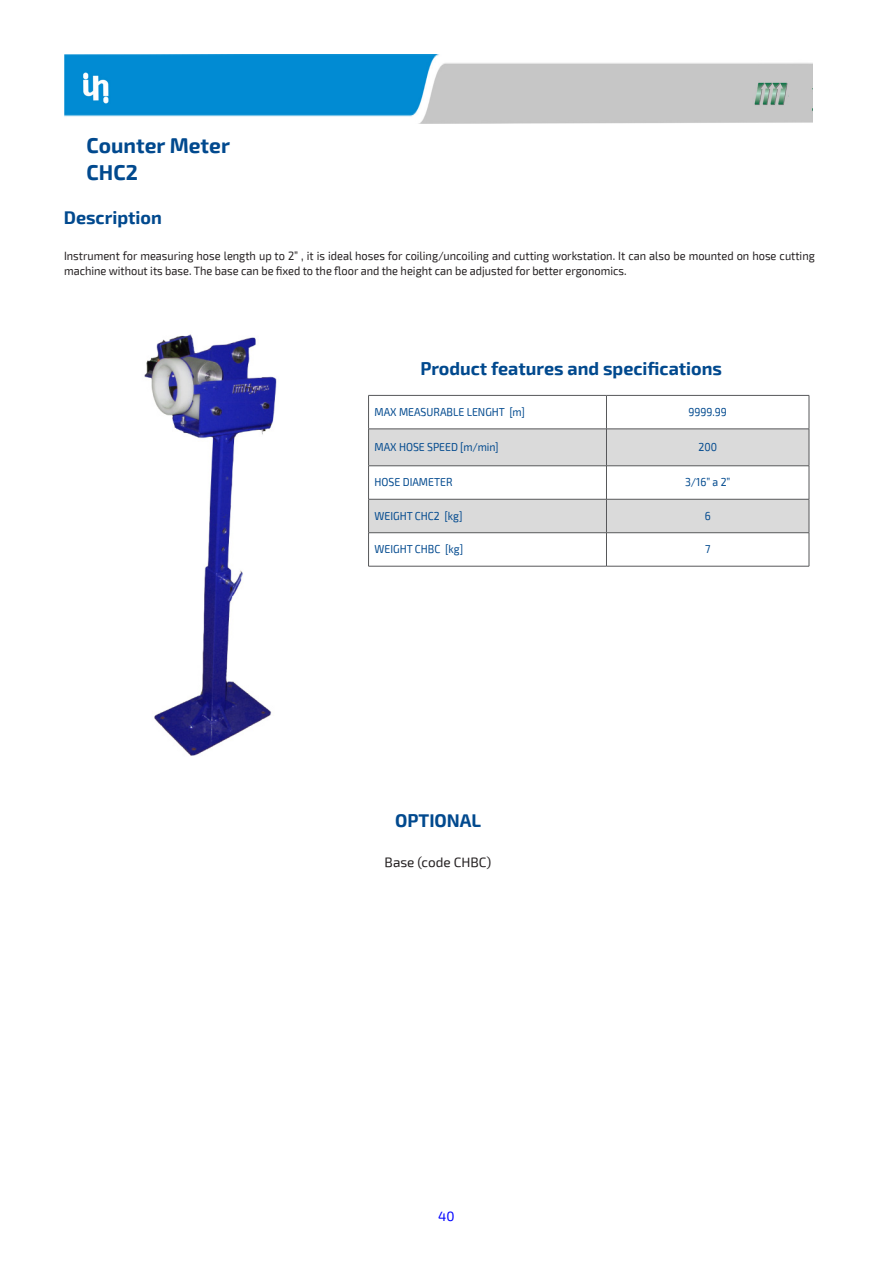
<style>
.page{position:relative;width:893px;height:1263px;background:#fff}
.page>*{position:absolute;margin:0;border:0;box-sizing:border-box;transform-origin:0 0}
.Codice_tubo{font:700 21px "Exo 2";color:#01498e}
.t1{font:700 18px "Exo 2";color:#01498e}
.t2{font:13.5px "Exo 2";color:#231f20}
.t3{font:13.5px "Exo 2";color:#00f}
.t4{font:12px/14.4px "Exo 2";color:#231f20;scale:.92 1}
.Corpo_Tabella_Catalo{font:11.55px "Exo 2";color:#01498e;scale:.91 1}
</style>
<div class="page">
<img style="left:64px;top:55px;width:749px;height:69px">
<img style="left:144px;top:334px;width:133px;height:422px">
<svg style="left:369px;top:396px;width:440px;height:170px"></svg>
<svg style="left:369px;top:430px;width:440px;height:102px;fill:#dadada"></svg>
<hr style="left:368px;top:395px;width:238px;height:1px;background:#57585a">
<hr style="left:368px;top:396px;width:1px;height:33px;background:#57585a">
<hr style="left:606px;top:395px;width:203px;height:1px;background:#57585a">
<hr style="left:606px;top:396px;width:1px;height:33px;background:#57585a">
<hr style="left:809px;top:396px;width:1px;height:33px;background:#57585a">
<hr style="left:368px;top:429px;width:238px;height:1px;background:#57585a">
<hr style="left:368px;top:429px;width:1px;height:37px;background:#57585a">
<hr style="left:606px;top:429px;width:203px;height:1px;background:#57585a">
<hr style="left:606px;top:429px;width:1px;height:37px;background:#57585a">
<hr style="left:809px;top:429px;width:1px;height:37px;background:#57585a">
<hr style="left:368px;top:465px;width:238px;height:1px;background:#57585a">
<hr style="left:368px;top:466px;width:1px;height:33px;background:#57585a">
<hr style="left:606px;top:465px;width:203px;height:1px;background:#57585a">
<hr style="left:606px;top:466px;width:1px;height:33px;background:#57585a">
<hr style="left:809px;top:466px;width:1px;height:33px;background:#57585a">
<hr style="left:368px;top:499px;width:238px;height:1px;background:#57585a">
<hr style="left:368px;top:499px;width:1px;height:33px;background:#57585a">
<hr style="left:606px;top:499px;width:203px;height:1px;background:#57585a">
<hr style="left:606px;top:499px;width:1px;height:33px;background:#57585a">
<hr style="left:809px;top:499px;width:1px;height:33px;background:#57585a">
<hr style="left:368px;top:532px;width:238px;height:1px;background:#57585a">
<hr style="left:368px;top:533px;width:1px;height:33px;background:#57585a">
<hr style="left:606px;top:532px;width:203px;height:1px;background:#57585a">
<hr style="left:606px;top:533px;width:1px;height:33px;background:#57585a">
<hr style="left:809px;top:533px;width:1px;height:33px;background:#57585a">
<hr style="left:368px;top:566px;width:238px;height:1px;background:#57585a">
<hr style="left:606px;top:566px;width:203px;height:1px;background:#57585a">
<p class="Codice_tubo" style="left:87px;top:133px;width:145px">Counter Meter</p>
<p class="Codice_tubo" style="left:87px;top:160px;width:53px">CHC2</p>
<p class="t1" style="left:64px;top:206px;width:100px">Description</p>
<p class="t4" style="left:64px;top:249px;width:818px">Instrument for measuring hose length up to 2” , it is ideal hoses for coiling/uncoiling and cutting workstation. It can also be mounted on hose cutting machine without its base. The base can be fixed to the floor and the height can be adjusted for better ergonomics.</p>
<p class="t1" style="left:420px;top:358px;width:303px">Product features and specifications</p>
<p class="Corpo_Tabella_Catalo" style="left:375px;top:405px;width:167px">MAX MEASURABLE LENGHT [m]</p>
<p class="Corpo_Tabella_Catalo" style="left:688px;top:405px;width:44px">9999.99</p>
<p class="Corpo_Tabella_Catalo" style="left:375px;top:440px;width:138px">MAX HOSE SPEED [m/min]</p>
<p class="Corpo_Tabella_Catalo" style="left:698px;top:440px;width:22px">200</p>
<p class="Corpo_Tabella_Catalo" style="left:375px;top:475px;width:87px">HOSE DIAMETER</p>
<p class="Corpo_Tabella_Catalo" style="left:685px;top:475px;width:51px">3/16” a 2”</p>
<p class="Corpo_Tabella_Catalo" style="left:375px;top:509px;width:98px">WEIGHT CHC2 [kg]</p>
<p class="Corpo_Tabella_Catalo" style="left:705px;top:509px;width:8px">6</p>
<p class="Corpo_Tabella_Catalo" style="left:375px;top:542px;width:99px">WEIGHT CHBC [kg]</p>
<p class="Corpo_Tabella_Catalo" style="left:705px;top:542px;width:7px">7</p>
<p class="t1" style="left:395px;top:810px;width:88px">OPTIONAL</p>
<p class="t2" style="left:385px;top:854px;width:108px">Base (code CHBC)</p>
<p class="t3" style="left:438px;top:1208px;width:18px">40</p>
</div>
